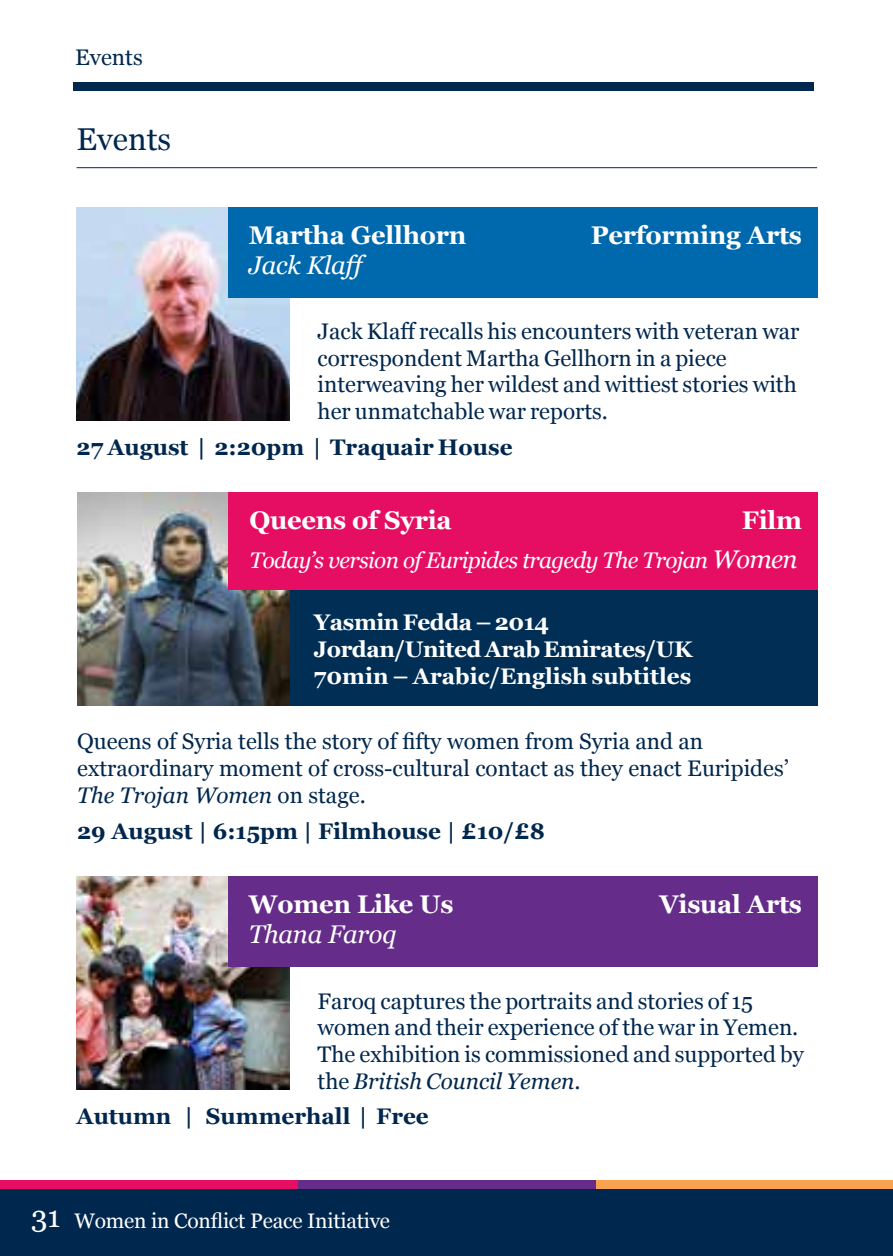
<style>
.page{position:relative;width:893px;height:1256px;background:#fff}
.page>*{position:absolute;margin:0;border:0;box-sizing:border-box;transform-origin:0 0}
.t1{font:31.5px "Georgia";color:#00274d}
.t2{font:700 25.5px "Georgia";letter-spacing:-.01em;color:#fff}
.t3{font:italic 25.5px "Georgia";letter-spacing:-.01em;color:#fff}
.t4{font:22.5px/26.7px "Georgia";color:#00274d}
.t5{font:700 22.5px "Georgia";color:#00274d}
.t6{font:700 22.5px/27px "Georgia";letter-spacing:-.02em;color:#fff}
.t7{font:italic 22.5px "Georgia";letter-spacing:-.03em;color:#fff}
.t8{font:21px "Georgia";letter-spacing:-.01em;color:#fff}
.s1{font-size:25.5px}
.s2{font-style:italic}
.s3{font-size:30px}
</style>
<div class="page">
<img style="left:77px;top:492px;width:213px;height:213px">
<div style="left:228px;top:492px;width:589px;height:98px;background:#e50e62"></div>
<div style="left:290px;top:590px;width:527px;height:115px;background:#002e54"></div>
<div style="left:0;top:1184px;width:892px;height:71px;background:#00274d"></div>
<div style="left:595px;top:1179px;width:297px;height:9px;background:#f9a350"></div>
<div style="left:298px;top:1179px;width:297px;height:9px;background:#652d89"></div>
<div style="left:0;top:1179px;width:298px;height:9px;background:#e50e62"></div>
<div style="left:74px;top:82px;width:739px;height:9px;background:#00274d"></div>
<hr style="left:77px;top:167px;width:739px;height:1px;background:#00274d">
<img style="left:77px;top:876px;width:213px;height:213px">
<img style="left:77px;top:207px;width:213px;height:213px">
<div style="left:228px;top:876px;width:588px;height:90px;background:#652d89"></div>
<div style="left:228px;top:207px;width:588px;height:90px;background:#0068ac"></div>
<p class="t4" style="left:75px;top:44px;width:69px">Events</p>
<h1 class="t1" style="left:77px;top:121px;width:96px">Events</h1>
<p class="t2" style="left:249px;top:220px;width:219px">Martha Gellhorn</p>
<p class="t3" style="left:249px;top:251px;width:123px">Jack Klaff</p>
<p class="t2" style="left:590px;top:220px;width:213px">Performing Arts</p>
<p class="t4" style="left:317px;top:318px;width:483px">Jack Klaff recalls his encounters with veteran war correspondent Martha Gellhorn in a piece interweaving her wildest and wittiest stories with her unmatchable war reports.</p>
<p class="t5" style="left:77px;top:434px;width:437px">27 August | 2:20pm | Traquair House</p>
<p class="t2" style="left:741px;top:505px;width:62px">Film</p>
<p class="t2" style="left:249px;top:505px;width:203px">Queens of Syria</p>
<p class="t7" style="left:249px;top:547px;width:549px">Today’s version of Euripides tragedy The Trojan <span class="s1">Women</span></p>
<p class="t6" style="left:314px;top:608px;width:380px">Yasmin Fedda – 2014<br>Jordan/United Arab Emirates/UK<br>70min – Arabic/English subtitles</p>
<p class="t4" style="left:77px;top:728px;width:713px">Queens of Syria tells the story of fifty women from Syria and an extraordinary moment of cross-cultural contact as they enact Euripides’<br><span class="s2">The Trojan Women</span> on stage.</p>
<p class="t5" style="left:77px;top:818px;width:469px">29 August | 6:15pm | Filmhouse | £10/£8</p>
<p class="t2" style="left:249px;top:889px;width:206px">Women Like Us</p>
<p class="t3" style="left:249px;top:919px;width:149px">Thana Faroq</p>
<p class="t2" style="left:659px;top:889px;width:144px">Visual Arts</p>
<p class="t4" style="left:317px;top:987px;width:487px">Faroq captures the portraits and stories of 15 women and their experience of the war in Yemen.<br>The exhibition is commissioned and supported by the <span class="s2">British Council Yemen</span>.</p>
<p class="t5" style="left:77px;top:1103px;width:353px">Autumn | Summerhall | Free</p>
<p class="t8" style="left:31px;top:1208px;width:360px"><span class="s3">31</span> Women in Conflict Peace Initiative</p>
</div>
